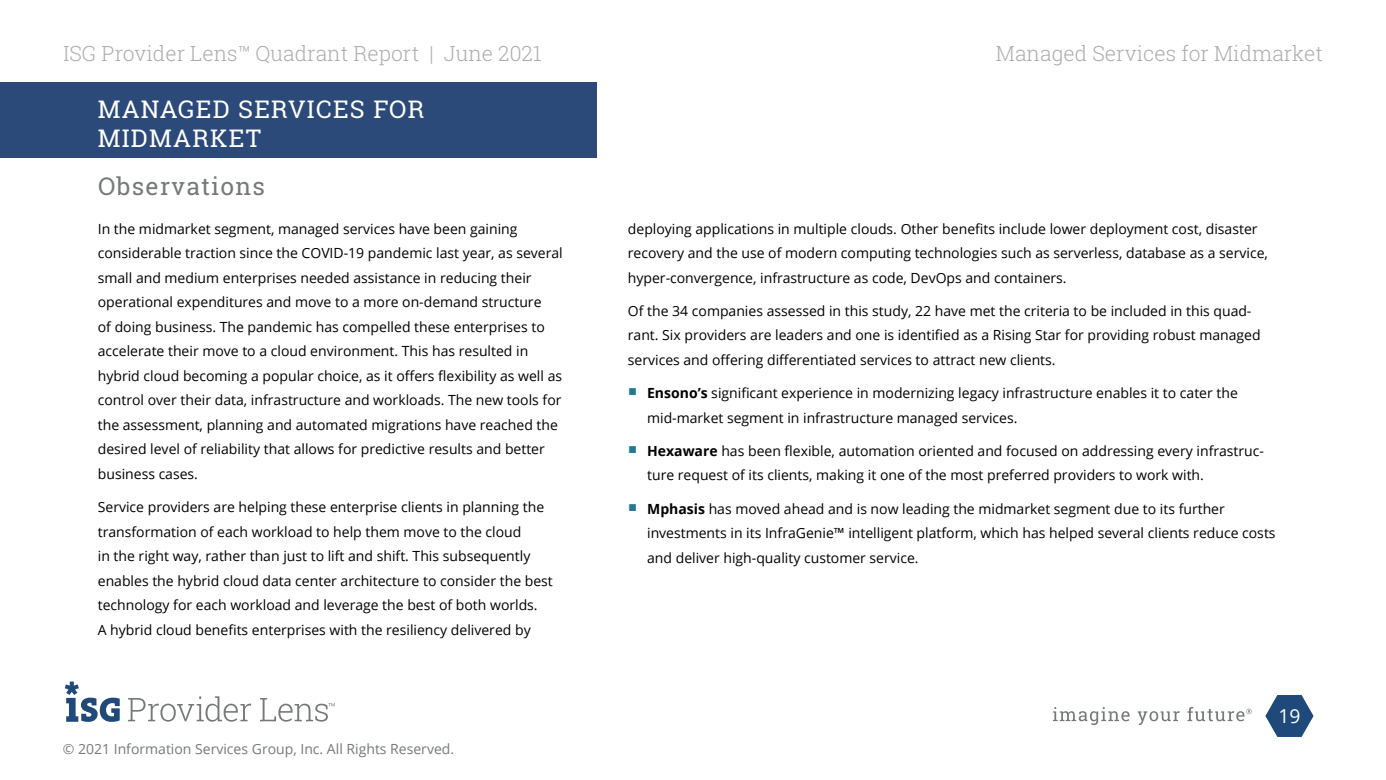
<style>
.page{position:relative;width:1386px;height:780px;background:#fff}
.page>*{position:absolute;margin:0;border:0;box-sizing:border-box;transform-origin:0 0}
.Section_Title_Midtex{font:24.5px/29.8px "Roboto Slab";letter-spacing:.05em;color:#fff}
.Section_Title_Midtex-2{font:24.5px "Roboto Slab";letter-spacing:.05em;color:#76797a}
.t1{font:300 21px "Roboto Slab";color:#abadb0}
.t2{font:19.25px "Open Sans";color:#fff}
.Body_Copy{font:14px/24.5px "Open Sans";color:#000}
.Report_Cover_Title{font:14px "Open Sans";color:#76797a}
.s1{font-weight:700}
</style>
<div class="page">
<svg style="left:1053px;top:707px;width:77px;height:18px"></svg>
<svg style="left:1138px;top:711px;width:42px;height:14px"></svg>
<svg style="left:1187px;top:707px;width:65px;height:14px"></svg>
<svg style="left:128px;top:696px;width:123px;height:25px"></svg>
<svg style="left:260px;top:698px;width:75px;height:23px"></svg>
<svg style="left:65px;top:681px;width:55px;height:41px"></svg>
<svg style="left:1266px;top:695px;width:47px;height:42px"></svg>
<div style="left:0;top:82px;width:596px;height:76px;background:#2b4a79"></div>
<p class="t1" style="left:63px;top:39px;width:480px">ISG Provider Lens™ Quadrant Report | June 2021</p>
<p class="Section_Title_Midtex" style="left:98px;top:94px;width:328px">MANAGED SERVICES FOR<br>MIDMARKET</p>
<p class="Section_Title_Midtex-2" style="left:98px;top:169px;width:169px">Observations</p>
<p class="Body_Copy" style="left:98px;top:216px;width:466px">In the midmarket segment, managed services have been gaining considerable traction since the COVID-19 pandemic last year, as several small and medium enterprises needed assistance in reducing their operational expenditures and move to a more on-demand structure<br>of doing business. The pandemic has compelled these enterprises to accelerate their move to a cloud environment. This has resulted in hybrid cloud becoming a popular choice, as it offers flexibility as well as control over their data, infrastructure and workloads. The new tools for the assessment, planning and automated migrations have reached the desired level of reliability that allows for predictive results and better business cases.</p>
<p class="Body_Copy" style="left:98px;top:494px;width:457px">Service providers are helping these enterprise clients in planning the transformation of each workload to help them move to the cloud<br>in the right way, rather than just to lift and shift. This subsequently enables the hybrid cloud data center architecture to consider the best technology for each workload and leverage the best of both worlds.<br>A hybrid cloud benefits enterprises with the resiliency delivered by</p>
<p class="Report_Cover_Title" style="left:63px;top:739px;width:393px">© 2021 Information Services Group, Inc. All Rights Reserved.</p>
<p class="t1" style="left:996px;top:39px;width:329px">Managed Services for Midmarket</p>
<p class="Body_Copy" style="left:628px;top:216px;width:642px">deploying applications in multiple clouds. Other benefits include lower deployment cost, disaster recovery and the use of modern computing technologies such as serverless, database as a service, hyper-convergence, infrastructure as code, DevOps and containers.</p>
<p class="Body_Copy" style="left:628px;top:298px;width:634px">Of the 34 companies assessed in this study, 22 have met the criteria to be included in this quad&shy;rant. Six providers are leaders and one is identified as a Rising Star for providing robust managed services and offering differentiated services to attract new clients.</p>
<p class="Body_Copy" style="left:647px;top:380px;width:592px"><span class="s1">Ensono’s</span> significant experience in modernizing legacy infrastructure enables it to cater the mid-market segment in infrastructure managed services.</p>
<p class="Body_Copy" style="left:647px;top:438px;width:618px"><span class="s1">Hexaware</span> has been flexible, automation oriented and focused on addressing every infrastruc&shy;ture request of its clients, making it one of the most preferred providers to work with.</p>
<p class="Body_Copy" style="left:647px;top:496px;width:630px"><span class="s1">Mphasis</span> has moved ahead and is now leading the midmarket segment due to its further investments in its InfraGenie™ intelligent platform, which has helped several clients reduce costs and deliver high-quality customer service.</p>
<p class="t2" style="left:1279px;top:701px;width:24px">19</p>
</div>
